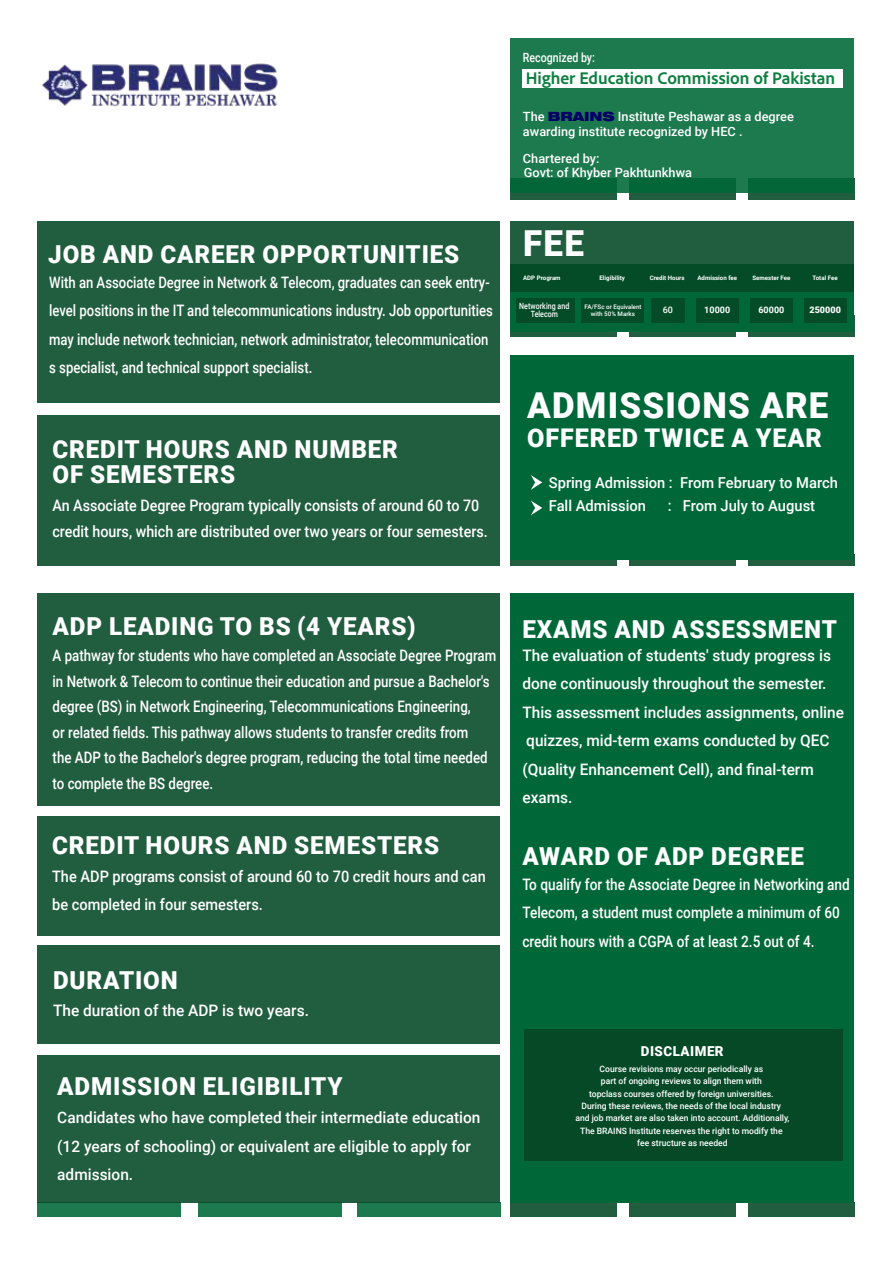
<style>
.page{position:relative;width:893px;height:1263px;background:#fff}
.page>*{position:absolute;margin:0;border:0;box-sizing:border-box;transform-origin:0 0}
.t1{font:900 35.85px "Roboto";color:#fff}
.t2{font:900 35.7px "Roboto";letter-spacing:.035em;color:#fff}
.t3{font:900 25.8px "Roboto";letter-spacing:.035em;color:#fff}
.t4{font:900 24.75px/25.5px "Roboto";letter-spacing:.035em;color:#fff}
.t5{font:700 17.7px "Adobe Clean";color:#0c7f40}
.t6{font:500 15.75px/28.5px "Roboto";color:#fff}
.t7{font:500 15.75px/25.5px "Roboto";color:#fff;scale:.84 1}
.t8{font:500 15.75px/28.5px "Roboto";color:#fff;scale:.83 1}
.t9{font:500 15.75px/28.5px "Roboto";color:#fff;scale:.86 1}
.t10{font:500 15.75px/25.5px "Roboto";color:#fff;scale:.9 1}
.t11{font:500 15.75px/28.5px "Roboto";color:#fff;scale:.92 1}
.t12{font:500 15px/23px "Roboto";color:#fff}
.t13{font:900 13.8px "Roboto";letter-spacing:.035em;color:#fff}
.t14{font:500 12.75px/14.5px "Roboto";color:#fff}
.t15{font:500 12.75px "Roboto";color:#fff;scale:.83 1}
.t16{font:700 9px "Roboto";letter-spacing:.005em;color:#fff}
.t17{font:900 9px "Roboto";letter-spacing:.005em;color:#fff}
.t18{font:500 9px "Roboto";color:#fff}
.t19{font:500 8.7px/12.5px "Roboto";color:#fff;text-align:center}
.t20{font:500 8.55px/8.6px "Roboto";letter-spacing:.005em;color:#fff;text-align:center;scale:.82 1}
.t21{font:500 6.3px/6.9px "Roboto";letter-spacing:.005em;color:#fff;text-align:center}
.t22{font:700 6.15px "Roboto";color:#fff}
.s1{font-family:"Helvetica Neue LT Pro";font-weight:900;font-stretch:expanded;color:#006}
</style>
<div class="page">
<div style="left:357px;top:1202px;width:143px;height:15px;background:#1d794e"></div>
<div style="left:38px;top:1202px;width:142px;height:15px;background:#1d794e"></div>
<div style="left:198px;top:1202px;width:143px;height:15px;background:#1d794e"></div>
<div style="left:748px;top:1202px;width:106px;height:15px;background:#215d3f"></div>
<div style="left:510px;top:1202px;width:107px;height:15px;background:#215d3f"></div>
<div style="left:630px;top:1202px;width:106px;height:15px;background:#215d3f"></div>
<div style="left:748px;top:178px;width:106px;height:21px;background:#215d3f"></div>
<div style="left:510px;top:178px;width:107px;height:21px;background:#215d3f"></div>
<div style="left:630px;top:178px;width:106px;height:21px;background:#215d3f"></div>
<svg style="left:510px;top:38px;width:344px;height:155px;background:#1a774b"></svg>
<div style="left:38px;top:816px;width:462px;height:120px;background:#215d3f"></div>
<div style="left:38px;top:945px;width:462px;height:99px;background:#215d3f"></div>
<div style="left:38px;top:1055px;width:462px;height:148px;background:#215d3f"></div>
<div style="left:510px;top:593px;width:344px;height:609px;background:#006838"></div>
<img style="left:42px;top:63px;width:236px;height:44px">
<svg style="left:748px;top:559px;width:106px;height:7px"></svg>
<svg style="left:510px;top:559px;width:107px;height:7px"></svg>
<svg style="left:630px;top:559px;width:106px;height:7px"></svg>
<div style="left:510px;top:355px;width:344px;height:204px;background:#006838"></div>
<svg style="left:531px;top:500px;width:11px;height:15px"></svg>
<svg style="left:531px;top:475px;width:11px;height:15px"></svg>
<div style="left:748px;top:316px;width:106px;height:21px;background:#215d3f"></div>
<div style="left:510px;top:316px;width:107px;height:21px;background:#215d3f"></div>
<div style="left:630px;top:316px;width:106px;height:21px;background:#215d3f"></div>
<div style="left:510px;top:265px;width:344px;height:67px;background:#006838"></div>
<svg style="left:510px;top:221px;width:344px;height:70px;background:#155636"></svg>
<div style="left:516px;top:298px;width:59px;height:25px;background:#054927"></div>
<div style="left:582px;top:298px;width:62px;height:25px;background:#054927"></div>
<div style="left:651px;top:298px;width:34px;height:25px;background:#054927"></div>
<div style="left:696px;top:298px;width:43px;height:25px;background:#054927"></div>
<div style="left:750px;top:298px;width:43px;height:25px;background:#054927"></div>
<div style="left:804px;top:298px;width:42px;height:25px;background:#054927"></div>
<div style="left:524px;top:1030px;width:318px;height:131px;background:#054927"></div>
<div style="left:38px;top:221px;width:462px;height:181px;background:#215d3f"></div>
<div style="left:38px;top:593px;width:462px;height:213px;background:#215d3f"></div>
<div style="left:38px;top:415px;width:462px;height:151px;background:#215d3f"></div>
<div style="left:522px;top:69px;width:321px;height:19px;background:#fff"></div>
<h3 class="t4" style="left:48px;top:241px;width:412px">JOB AND CAREER OPPORTUNITIES</h3>
<p class="t8" style="left:49px;top:267px;width:536px">With an Associate Degree in Network &amp; Telecom, graduates can seek entry&shy;level positions in the IT and telecommunications industry. Job opportunities may include network technician, network administrator, telecommunication s specialist, and technical support specialist.</p>
<h3 class="t4" style="left:53px;top:435px;width:347px">CREDIT HOURS AND NUMBER<br>OF SEMESTERS</h3>
<p class="t10" style="left:53px;top:492px;width:485px">An Associate Degree Program typically consists of around 60 to 70 credit hours, which are distributed over two years or four semesters.</p>
<p class="t15" style="left:523px;top:49px;width:88px">Recognized by:</p>
<p class="t5" style="left:526px;top:66px;width:311px">Higher Education Commission of Pakistan</p>
<p class="t14" style="left:523px;top:109px;width:272px;line-height:15px">The <span class="s1">BRAINS</span> Institute Peshawar as a degree awarding institute recognized by HEC .</p>
<p class="t14" style="left:523px;top:150px;width:171px">Chartered by:<br>Govt: of Khyber Pakhtunkhwa</p>
<h1 class="t1" style="left:523px;top:218px;width:62px">FEE</h1>
<p class="t22" style="left:523px;top:273px;width:39px">ADP Program</p>
<p class="t22" style="left:599px;top:273px;width:27px">Eligibility</p>
<p class="t22" style="left:650px;top:273px;width:36px">Credit Hours</p>
<p class="t22" style="left:697px;top:273px;width:41px">Admission fee</p>
<p class="t22" style="left:752px;top:273px;width:39px">Semester Fee</p>
<p class="t22" style="left:813px;top:273px;width:27px">Total Fee</p>
<p class="t18" style="left:663px;top:304px;width:12px">60</p>
<p class="t16" style="left:704px;top:304px;width:27px">10000</p>
<p class="t16" style="left:758px;top:304px;width:27px">60000</p>
<p class="t17" style="left:809px;top:304px;width:33px">250000</p>
<p class="t20" style="left:519px;top:301px;width:63px">Networking and<br>Telecom</p>
<p class="t21" style="left:585px;top:303px;width:58px">FA/FSc or Equivalent with 50% Marks</p>
<h2 class="t2" style="left:527px;top:380px;width:303px">ADMISSIONS ARE</h2>
<h3 class="t3" style="left:527px;top:419px;width:296px">OFFERED TWICE A YEAR</h3>
<p class="t12" style="left:549px;top:471px;width:291px">Spring Admission : From February to March<br>Fall Admission</p>
<p class="t12" style="left:668px;top:494px;width:149px">: From July to August</p>
<h3 class="t4" style="left:53px;top:613px;width:364px">ADP LEADING TO BS (4 YEARS)</h3>
<p class="t7" style="left:53px;top:642px;width:530px">A pathway for students who have completed an Associate Degree Program in Network &amp; Telecom to continue their education and pursue a Bachelor's degree (BS) in Network Engineering, Telecommunications Engineering,<br>or related fields. This pathway allows students to transfer credits from<br>the ADP to the Bachelor's degree program, reducing the total time needed to complete the BS degree.</p>
<h3 class="t4" style="left:52px;top:831px;width:389px">CREDIT HOURS AND SEMESTERS</h3>
<p class="t11" style="left:52px;top:861px;width:473px">The ADP programs consist of around 60 to 70 credit hours and can be completed in four semesters.</p>
<h3 class="t4" style="left:53px;top:966px;width:126px">DURATION</h3>
<p class="t6" style="left:53px;top:995px;width:257px">The duration of the ADP is two years.</p>
<h3 class="t4" style="left:57px;top:1073px;width:287px">ADMISSION ELIGIBILITY</h3>
<p class="t6" style="left:57px;top:1103px;width:425px">Candidates who have completed their intermediate education (12 years of schooling) or equivalent are eligible to apply for admission.</p>
<h3 class="t4" style="left:522px;top:615px;width:316px">EXAMS AND ASSESSMENT</h3>
<p class="t6" style="left:522px;top:640px;width:323px">The evaluation of students' study progress is done continuously throughout the semester.<br>This assessment includes assignments, online quizzes, mid-term exams conducted by QEC (Quality Enhancement Cell), and final-term exams.</p>
<h3 class="t4" style="left:522px;top:842px;width:283px">AWARD OF ADP DEGREE</h3>
<p class="t9" style="left:522px;top:869px;width:382px">To qualify for the Associate Degree in Networking and<br>Telecom, a student must complete a minimum of 60 credit hours with a CGPA of at least 2.5 out of 4.</p>
<p class="t13" style="left:641px;top:1041px;width:84px">DISCLAIMER</p>
<p class="t19" style="left:575px;top:1062px;width:215px">Course revisions may occur periodically as<br>part of ongoing reviews to align them with<br>top-class courses offered by foreign universities.<br>During these reviews, the needs of the local industry and job market are also taken into account. Additionally, The BRAINS Institute reserves the right to modify the fee structure as needed</p>
</div>
